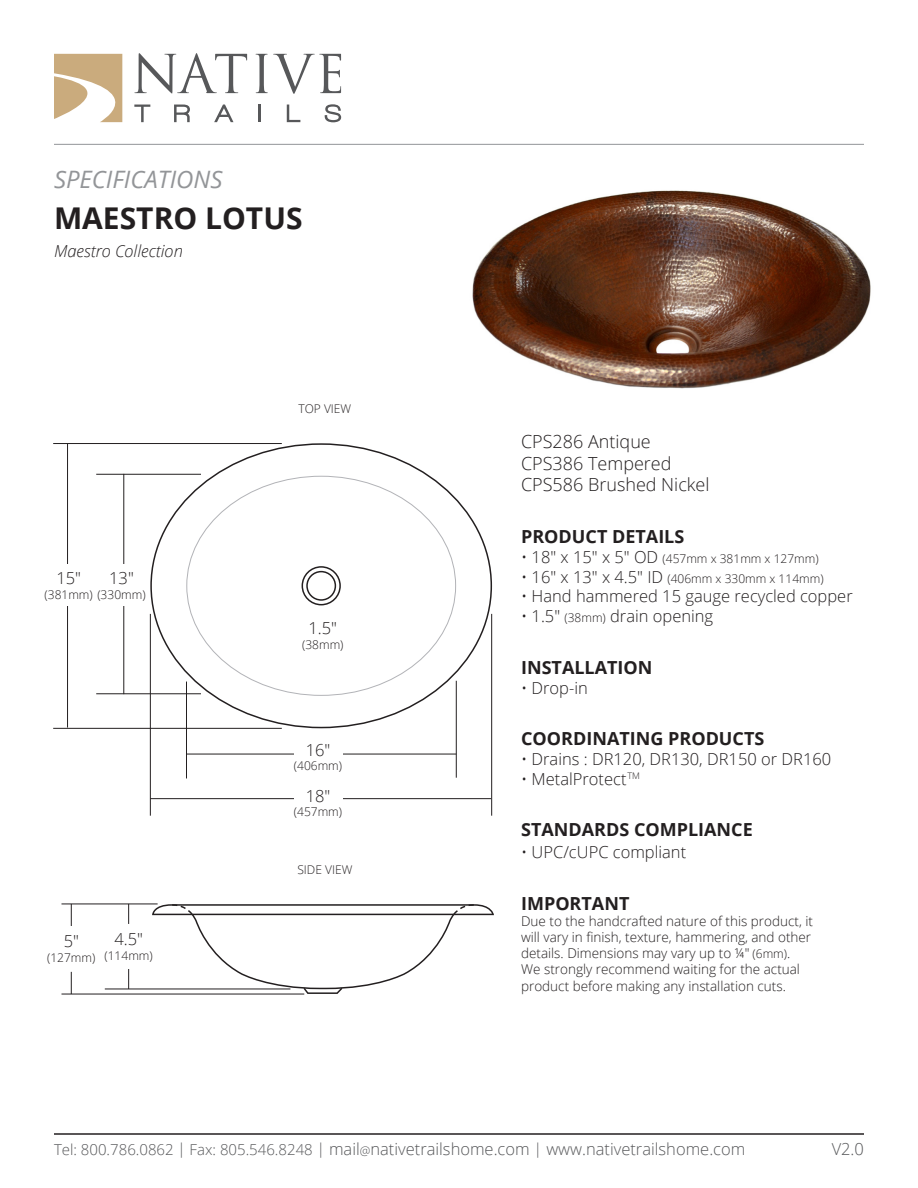
<style>
.page{position:relative;width:918px;height:1188px;background:#fff}
.page>*{position:absolute;margin:0;border:0;box-sizing:border-box;transform-origin:0 0}
.t1{font:700 30px "Open Sans";color:#231f20}
.t2{font:italic 24px "Open Sans";color:#939598}
.t3{font:700 18px "Open Sans";color:#231f20}
.t4{font:300 18px/21.6px "Open Sans";color:#231f20}
.t5{font:300 16.5px "Open Sans";color:#231f20}
.t6{font:300 16.5px "Open Sans";color:#57585a}
.t7{font:italic 300 16.5px "Open Sans";color:#231f20}
.t8{font:300 13.5px/16.2px "Open Sans";color:#231f20}
.t9{font:300 12px "Open Sans";color:#231f20}
.s1{font-size:16.5px}
.s2{font-size:12px}
.s3{font-size:15px}
</style>
<div class="page">
<svg style="left:302px;top:567px;width:38px;height:38px"></svg>
<div style="left:302px;top:566px;width:39px;height:39px;border:2px solid #231f20;border-radius:50%"></div>
<div style="left:307px;top:572px;width:28px;height:28px;background:#fff;border-radius:50%"></div>
<div style="left:306px;top:571px;width:30px;height:30px;border:2px solid #231f20;border-radius:50%"></div>
<hr style="left:53px;top:443px;width:229px;height:1px;background:#231f20">
<hr style="left:53px;top:728px;width:229px;height:1px;background:#231f20">
<hr style="left:67px;top:444px;width:1px;height:284px;background:#231f20">
<hr style="left:150px;top:614px;width:1px;height:202px;background:#231f20">
<hr style="left:491px;top:614px;width:1px;height:202px;background:#231f20">
<hr style="left:150px;top:798px;width:341px;height:1px;background:#231f20">
<hr style="left:62px;top:904px;width:96px;height:1px;background:#231f20">
<hr style="left:128px;top:904px;width:1px;height:85px;background:#231f20">
<hr style="left:105px;top:989px;width:185px;height:1px;background:#231f20">
<hr style="left:71px;top:904px;width:1px;height:90px;background:#231f20">
<hr style="left:62px;top:994px;width:242px;height:1px;background:#231f20">
<img style="left:472px;top:190px;width:399px;height:199px">
<hr style="left:96px;top:474px;width:105px;height:1px;background:#231f20">
<hr style="left:96px;top:693px;width:105px;height:1px;background:#231f20">
<hr style="left:123px;top:474px;width:1px;height:220px;background:#231f20">
<hr style="left:456px;top:681px;width:1px;height:97px;background:#231f20">
<hr style="left:186px;top:682px;width:1px;height:96px;background:#231f20">
<hr style="left:186px;top:754px;width:270px;height:1px;background:#231f20">
<hr style="left:54px;top:1134px;width:810px;height:1px;background:#231f20">
<hr style="left:54px;top:144px;width:810px;height:1px;background:#939598">
<svg style="left:151px;top:903px;width:343px;height:92px"></svg>
<div style="left:294px;top:736px;width:48px;height:39px;background:#fff"></div>
<div style="left:294px;top:781px;width:48px;height:46px;background:#fff"></div>
<div style="left:45px;top:564px;width:48px;height:42px;background:#fff"></div>
<div style="left:45px;top:927px;width:53px;height:44px;background:#fff"></div>
<div style="left:102px;top:924px;width:53px;height:44px;background:#fff"></div>
<div style="left:97px;top:564px;width:49px;height:42px;background:#fff"></div>
<svg style="left:256px;top:54px;width:85px;height:40px"></svg>
<svg style="left:258px;top:105px;width:2px;height:17px"></svg>
<svg style="left:287px;top:105px;width:13px;height:17px"></svg>
<svg style="left:325px;top:104px;width:16px;height:18px"></svg>
<svg style="left:54px;top:53px;width:193px;height:69px"></svg>
<h2 class="t2" style="left:54px;top:166px;width:170px">SPECIFICATIONS</h2>
<h1 class="t1" style="left:54px;top:201px;width:250px">MAESTRO LOTUS</h1>
<p class="t7" style="left:54px;top:242px;width:130px">Maestro Collection</p>
<p class="t5" style="left:109px;top:572px;width:26px">13"</p>
<p class="t5" style="left:56px;top:572px;width:26px">15"</p>
<p class="t9" style="left:45px;top:589px;width:103px">(381mm) (330mm)</p>
<p class="t5" style="left:64px;top:935px;width:17px">5"</p>
<p class="t9" style="left:47px;top:953px;width:50px">(127mm)</p>
<p class="t5" style="left:114px;top:933px;width:30px">4.5"</p>
<p class="t9" style="left:105px;top:950px;width:50px">(114mm)</p>
<p class="t9" style="left:298px;top:404px;width:54px">TOP VIEW</p>
<p class="t5" style="left:309px;top:622px;width:30px">1.5"</p>
<p class="t9" style="left:302px;top:640px;width:43px">(38mm)</p>
<p class="t5" style="left:306px;top:743px;width:26px">16"</p>
<p class="t9" style="left:294px;top:761px;width:50px">(406mm)</p>
<p class="t5" style="left:306px;top:789px;width:26px">18"</p>
<p class="t9" style="left:294px;top:807px;width:50px">(457mm)</p>
<p class="t9" style="left:297px;top:864px;width:57px">SIDE VIEW</p>
<h3 class="t4" style="left:521px;top:433px;width:190px">CPS286 Antique<br>CPS386 Tempered<br>CPS586 Brushed Nickel</h3>
<h3 class="t3" style="left:521px;top:526px;width:165px">PRODUCT DETAILS</h3>
<p class="t9" style="left:521px;top:554px;width:299px"><span class="s1">• 18" x 15" x 5" OD</span> (457mm x 381mm x 127mm)</p>
<p class="t9" style="left:521px;top:573px;width:304px"><span class="s1">• 16" x 13" x 4.5" ID</span> (406mm x 330mm x 114mm)</p>
<p class="t5" style="left:521px;top:590px;width:333px">• Hand hammered 15 gauge recycled copper</p>
<p class="t5" style="left:521px;top:610px;width:194px">• 1.5" <span class="s2">(38mm)</span> drain opening</p>
<h3 class="t3" style="left:521px;top:657px;width:133px">INSTALLATION</h3>
<p class="t5" style="left:521px;top:681px;width:68px">• Drop-in</p>
<h3 class="t3" style="left:521px;top:729px;width:245px">COORDINATING PRODUCTS</h3>
<p class="t5" style="left:521px;top:752px;width:312px">• Drains : DR120, DR130, DR150 or DR160</p>
<p class="t5" style="left:521px;top:772px;width:120px">• MetalProtect<sup>TM</sup></p>
<h3 class="t3" style="left:521px;top:820px;width:233px">STANDARDS COMPLIANCE</h3>
<p class="t5" style="left:521px;top:845px;width:167px">• UPC/cUPC compliant</p>
<h3 class="t3" style="left:521px;top:893px;width:110px">IMPORTANT</h3>
<p class="t8" style="left:521px;top:914px;width:293px">Due to the handcrafted nature of this product, it will vary in finish, texture, hammering, and other details. Dimensions may vary up to ¼" <span class="s2">(6mm)</span>.<br>We strongly recommend waiting for the actual product before making any installation cuts.</p>
<p class="t6" style="left:54px;top:1143px;width:693px"><span class="s3">Tel: 800.786.0862 | Fax: 805.546.8248 |</span> mail<span class="s2">@</span>nativetrailshome.com <span class="s3">|</span> www.nativetrailshome.com</p>
<p class="t6" style="left:832px;top:1143px;width:34px">V2.0</p>
</div>
